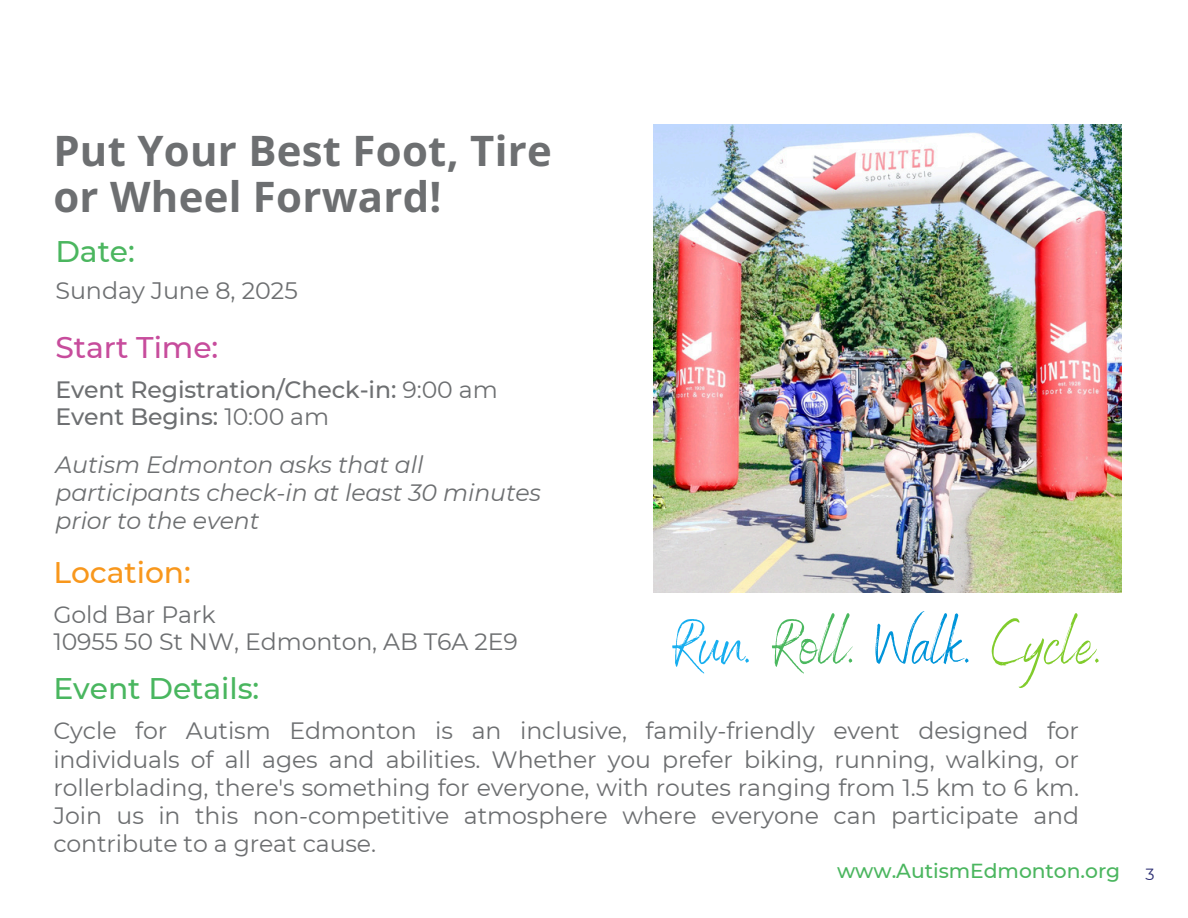
<style>
.page{position:relative;width:1188px;height:918px;background:#fff}
.page>*{position:absolute;margin:0;border:0;box-sizing:border-box;transform-origin:0 0}
.t1{font:62.85px "Benedict";color:#81cc2c}
.t2{font:700 41.85px/46.2px "Open Sans";letter-spacing:.005em;color:#6d6f71}
.t3{font:500 29.85px "Montserrat";color:#49b65f}
.t4{font:500 29.85px "Montserrat";color:#c74c9c}
.t5{font:500 29.85px "Montserrat";color:#f8971c}
.t6{font:500 29.85px "Montserrat";color:#4bb65f}
.t7{font:23.85px "Montserrat";color:#6d6f71}
.t8{font:23.7px/28.2px "Montserrat";letter-spacing:-.005em;color:#6d6f71}
.t9{font:italic 23.7px/28.2px "Montserrat";letter-spacing:-.005em;color:#6d6f71}
.t10{font:500 23.7px/27px "Montserrat";letter-spacing:-.005em;color:#6d6f71}
.t11{font:500 20.25px "Montserrat";color:#4bb65f}
.t12{font:16.2px "Montserrat";color:#2c2e73}
.s1{font-weight:400}
.s2{color:#17aeef}
.s3{color:#4bb85f}
.s4{color:#0095da}
</style>
<div class="page">
<img style="left:654px;top:124px;width:468px;height:469px">
<p class="t2" style="left:53px;top:126px;width:500px">Put Your Best Foot, Tire or Wheel Forward!</p>
<p class="t6" style="left:55px;top:233px;width:81px">Date:</p>
<p class="t7" style="left:55px;top:276px;width:244px">Sunday June 8, 2025</p>
<h4 class="t4" style="left:55px;top:330px;width:164px">Start Time:</h4>
<h4 class="t10" style="left:55px;top:376px;width:444px">Event Registration/Check-in: <span class="s1">9:00 am<br></span>Event Begins: <span class="s1">10:00 am</span></h4>
<h1 class="t9" style="left:55px;top:450px;width:487px">Autism Edmonton asks that all participants check-in at least 30 minutes prior to the event</h1>
<h4 class="t5" style="left:53px;top:555px;width:139px">Location:</h4>
<h3 class="t8" style="left:53px;top:601px;width:466px;line-height:27px">Gold Bar Park<br>10955 50 St NW, Edmonton, AB T6A 2E9</h3>
<h3 class="t3" style="left:53px;top:670px;width:207px">Event Details:</h3>
<p class="t1" style="left:672px;top:604px;width:433px"><span class="s2">Run.</span> <span class="s3">Roll.</span> <span class="s4">Walk.</span> Cycle.</p>
<h4 class="t8" style="left:53px;top:717px;width:1027px;text-align:justify">Cycle for Autism Edmonton is an inclusive, family-friendly event designed for individuals of all ages and abilities. Whether you prefer biking, running, walking, or rollerblading, there's something for everyone, with routes ranging from 1.5 km to 6 km.<br>Join us in this non-competitive atmosphere where everyone can participate and contribute to a great cause.</h4>
<h4 class="t11" style="left:837px;top:859px;width:285px">www.AutismEdmonton.org</h4>
<h3 class="t12" style="left:1146px;top:865px;width:11px">3</h3>
</div>
